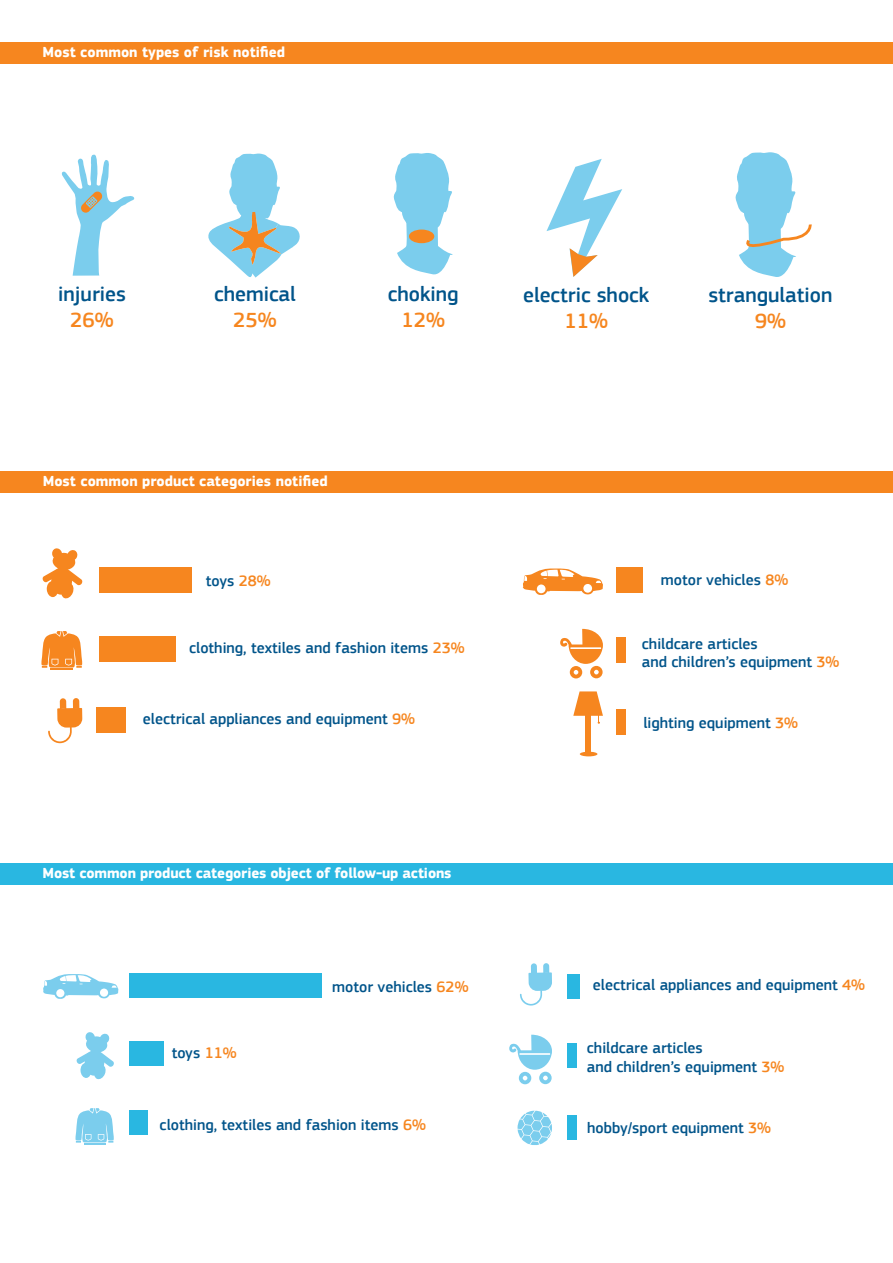
<style>
.page{position:relative;width:893px;height:1263px;background:#fff}
.page>*{position:absolute;margin:0;border:0;box-sizing:border-box;transform-origin:0 0}
.t1{font:500 21.45px "EC Square Sans Pro";color:#00548a}
.t2{font:500 21.45px "EC Square Sans Pro";color:#f6861f}
.t3{font:500 15.75px/18.9px "EC Square Sans Pro";color:#00548a}
.t4{font:700 15px "EC Square Sans Pro";color:#fff}
.s1{color:#f6861f}
</style>
<div class="page">
<svg style="left:735px;top:152px;width:77px;height:125px"></svg>
<svg style="left:61px;top:154px;width:74px;height:122px"></svg>
<svg style="left:393px;top:153px;width:60px;height:122px"></svg>
<div style="left:409px;top:230px;width:25px;height:13px;background:#f6861f;border-radius:50%"></div>
<svg style="left:546px;top:159px;width:76px;height:118px"></svg>
<div style="left:0;top:42px;width:893px;height:21px;background:#f6861f"></div>
<div style="left:0;top:863px;width:893px;height:21px;background:#29b7e1"></div>
<div style="left:129px;top:974px;width:193px;height:24px;background:#29b7e1"></div>
<div style="left:129px;top:1041px;width:35px;height:24px;background:#29b7e1"></div>
<div style="left:568px;top:974px;width:12px;height:24px;background:#29b7e1"></div>
<div style="left:568px;top:1044px;width:9px;height:24px;background:#29b7e1"></div>
<div style="left:568px;top:1116px;width:9px;height:24px;background:#29b7e1"></div>
<div style="left:129px;top:1111px;width:19px;height:24px;background:#29b7e1"></div>
<svg style="left:43px;top:974px;width:75px;height:25px"></svg>
<svg style="left:76px;top:1032px;width:38px;height:48px"></svg>
<hr style="left:84px;top:1143px;width:21px;height:2px;background:#7bcded">
<svg style="left:75px;top:1108px;width:39px;height:34px"></svg>
<svg style="left:520px;top:963px;width:32px;height:43px"></svg>
<svg style="left:517px;top:1111px;width:35px;height:34px"></svg>
<svg style="left:509px;top:1034px;width:43px;height:50px"></svg>
<div style="left:0;top:471px;width:893px;height:21px;background:#f6861f"></div>
<div style="left:99px;top:567px;width:93px;height:26px;background:#f6861f"></div>
<div style="left:99px;top:636px;width:76px;height:26px;background:#f6861f"></div>
<div style="left:96px;top:707px;width:30px;height:25px;background:#f6861f"></div>
<div style="left:616px;top:567px;width:27px;height:26px;background:#f6861f"></div>
<div style="left:616px;top:637px;width:10px;height:26px;background:#f6861f"></div>
<div style="left:616px;top:709px;width:10px;height:25px;background:#f6861f"></div>
<div style="left:586px;top:715px;width:5px;height:39px;background:#f6861f"></div>
<hr style="left:580px;top:752px;width:17px;height:4px;background:#f6861f;border-radius:50%">
<svg style="left:573px;top:691px;width:30px;height:33px"></svg>
<hr style="left:50px;top:668px;width:23px;height:2px;background:#f6861f">
<svg style="left:41px;top:631px;width:42px;height:37px;background:#f7a151"></svg>
<svg style="left:523px;top:568px;width:80px;height:27px"></svg>
<svg style="left:42px;top:548px;width:41px;height:51px"></svg>
<svg style="left:48px;top:698px;width:34px;height:45px"></svg>
<svg style="left:560px;top:629px;width:43px;height:49px"></svg>
<svg style="left:208px;top:153px;width:92px;height:125px"></svg>
<p class="t4" style="left:43px;top:43px;width:244px">Most common types of risk notified</p>
<h1 class="t1" style="left:58px;top:281px;width:69px">injuries</h1>
<h1 class="t2" style="left:70px;top:307px;width:45px">26%</h1>
<h1 class="t1" style="left:214px;top:281px;width:83px">chemical</h1>
<h1 class="t2" style="left:233px;top:307px;width:45px">25%</h1>
<p class="t4" style="left:43px;top:472px;width:287px">Most common product categories notified</p>
<h1 class="t1" style="left:388px;top:281px;width:72px">choking</h1>
<h1 class="t2" style="left:401px;top:307px;width:45px">12%</h1>
<h1 class="t1" style="left:523px;top:282px;width:128px">electric shock</h1>
<h1 class="t2" style="left:564px;top:308px;width:45px">11%</h1>
<h1 class="t1" style="left:708px;top:282px;width:126px">strangulation</h1>
<h1 class="t2" style="left:755px;top:308px;width:33px">9%</h1>
<p class="t3" style="left:206px;top:572px;width:66px">toys <span class="s1">28%</span></p>
<p class="t3" style="left:661px;top:571px;width:129px">motor vehicles <span class="s1">8%</span></p>
<p class="t3" style="left:189px;top:639px;width:277px">clothing, textiles and fashion items <span class="s1">23%</span></p>
<p class="t3" style="left:642px;top:634px;width:199px">childcare articles<br>and children’s equipment <span class="s1">3%</span></p>
<p class="t3" style="left:143px;top:709px;width:274px">electrical appliances and equipment <span class="s1">9%</span></p>
<p class="t3" style="left:643px;top:714px;width:156px">lighting equipment <span class="s1">3%</span></p>
<p class="t4" style="left:43px;top:864px;width:411px">Most common product categories object of follow-up actions</p>
<p class="t3" style="left:332px;top:977px;width:138px">motor vehicles <span class="s1">62%</span></p>
<p class="t3" style="left:593px;top:976px;width:274px">electrical appliances and equipment <span class="s1">4%</span></p>
<p class="t3" style="left:172px;top:1043px;width:66px">toys <span class="s1">11%</span></p>
<p class="t3" style="left:587px;top:1038px;width:199px">childcare articles<br>and children’s equipment <span class="s1">3%</span></p>
<p class="t3" style="left:160px;top:1116px;width:268px">clothing, textiles and fashion items <span class="s1">6%</span></p>
<p class="t3" style="left:587px;top:1118px;width:185px">hobby/sport equipment <span class="s1">3%</span></p>
</div>
